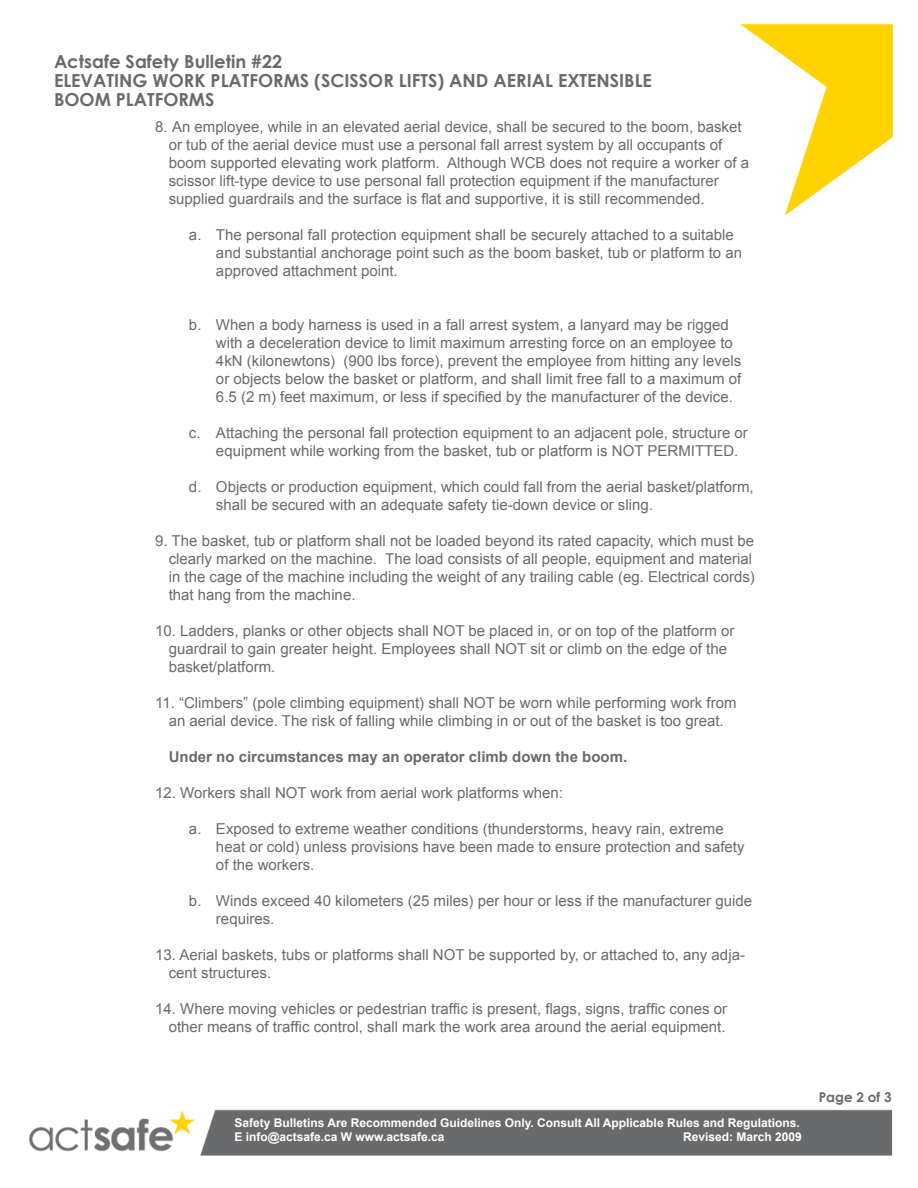
<style>
.page{position:relative;width:918px;height:1188px;background:#fff}
.page>*{position:absolute;margin:0;border:0;box-sizing:border-box;transform-origin:0 0}
.t1{font:700 18px/19.5px "Century Gothic";color:#696a6d}
.t2{font:15px/18px "Arial";color:#696a6d}
.t3{font:700 15px "Arial";color:#696a6d}
.t4{font:700 13.5px "Century Gothic";color:#696a6d}
.t5{font:700 12px/14.4px "Arial";color:#fff}
</style>
<div class="page">
<img style="left:29px;top:23px;width:864px;height:1133px">
<p class="t1" style="left:54px;top:50px;width:599px">Actsafe Safety Bulletin #22<br>ELEVATING WORK PLATFORMS (SCISSOR LIFTS) AND AERIAL EXTENSIBLE<br>BOOM PLATFORMS</p>
<p class="t2" style="left:169px;top:118px;width:582px;text-indent:-13px">8. An employee, while in an elevated aerial device, shall be secured to the boom, basket or tub of the aerial device must use a personal fall arrest system by all occupants of boom supported elevating work platform. Although WCB does not require a worker of a scissor lift-type device to use personal fall protection equipment if the manufacturer supplied guardrails and the surface is flat and supportive, it is still recommended.</p>
<p class="t2" style="left:216px;top:226px;width:528px;text-indent:-27px">a. The personal fall protection equipment shall be securely attached to a suitable and substantial anchorage point such as the boom basket, tub or platform to an approved attachment point.</p>
<p class="t2" style="left:216px;top:316px;width:527px;text-indent:-27px">b. When a body harness is used in a fall arrest system, a lanyard may be rigged with a deceleration device to limit maximum arresting force on an employee to 4kN (kilonewtons) (900 lbs force), prevent the employee from hitting any levels or objects below the basket or platform, and shall limit free fall to a maximum of 6.5 (2 m) feet maximum, or less if specified by the manufacturer of the device.</p>
<p class="t2" style="left:216px;top:424px;width:533px;text-indent:-27px">c. Attaching the personal fall protection equipment to an adjacent pole, structure or equipment while working from the basket, tub or platform is NOT PERMITTED.</p>
<p class="t2" style="left:216px;top:478px;width:539px;text-indent:-27px">d. Objects or production equipment, which could fall from the aerial basket/platform, shall be secured with an adequate safety tie-down device or sling.</p>
<p class="t2" style="left:169px;top:532px;width:588px;text-indent:-13px">9. The basket, tub or platform shall not be loaded beyond its rated capacity, which must be clearly marked on the machine. The load consists of all people, equipment and material in the cage of the machine including the weight of any trailing cable (eg. Electrical cords) that hang from the machine.</p>
<p class="t2" style="left:169px;top:622px;width:567px;text-indent:-14px">10. Ladders, planks or other objects shall NOT be placed in, or on top of the platform or guardrail to gain greater height. Employees shall NOT sit or climb on the edge of the basket/platform.</p>
<p class="t2" style="left:155px;top:694px;width:583px;text-align:center">11. “Climbers” (pole climbing equipment) shall NOT be worn while performing work from an aerial device. The risk of falling while climbing in or out of the basket is too great.</p>
<p class="t3" style="left:169px;top:747px;width:460px">Under no circumstances may an operator climb down the boom.</p>
<p class="t2" style="left:155px;top:784px;width:409px">12. Workers shall NOT work from aerial work platforms when:</p>
<p class="t2" style="left:216px;top:820px;width:530px;text-indent:-27px">a. Exposed to extreme weather conditions (thunderstorms, heavy rain, extreme heat or cold) unless provisions have been made to ensure protection and safety of the workers.</p>
<p class="t2" style="left:216px;top:892px;width:538px;text-indent:-27px">b. Winds exceed 40 kilometers (25 miles) per hour or less if the manufacturer guide requires.</p>
<p class="t2" style="left:169px;top:946px;width:578px;text-indent:-14px">13. Aerial baskets, tubs or platforms shall NOT be supported by, or attached to, any adja&shy;cent structures.</p>
<p class="t2" style="left:155px;top:1000px;width:573px;text-align:right">14. Where moving vehicles or pedestrian traffic is present, flags, signs, traffic cones or other means of traffic control, shall mark the work area around the aerial equipment.</p>
<p class="t5" style="left:234px;top:1116px;width:567px">Safety Bulletins Are Recommended Guidelines Only. Consult All Applicable Rules and Regulations.<br>E info@actsafe.ca W www.actsafe.ca</p>
<p class="t5" style="left:683px;top:1130px;width:120px">Revised: March 2009</p>
<p class="t4" style="left:819px;top:1087px;width:74px">Page 2 of 3</p>
</div>
